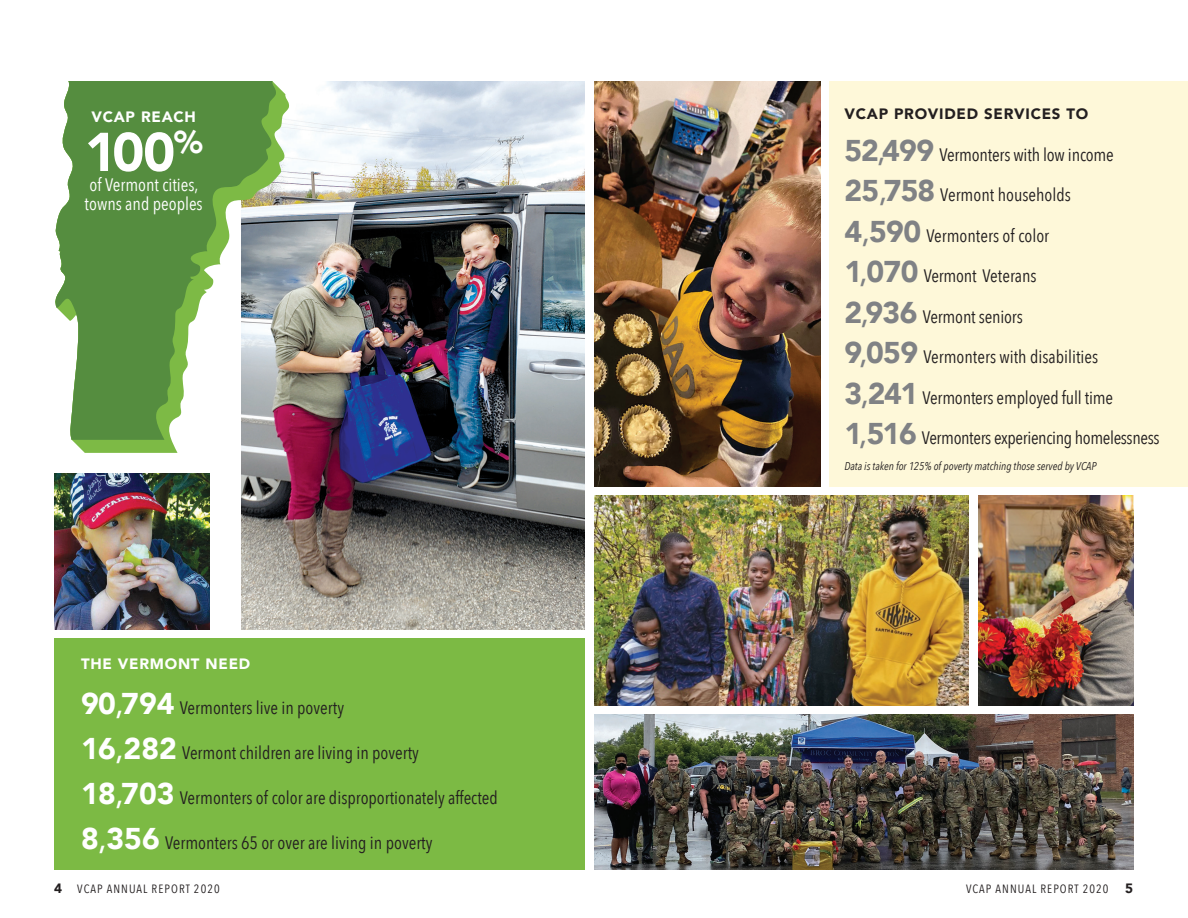
<style>
.page{position:relative;width:1188px;height:918px;background:#fff}
.page>*{position:absolute;margin:0;border:0;box-sizing:border-box;transform-origin:0 0}
.STATISTICS{font:900 54px "Avenir";color:#fff}
.STATISTICS-2{font:18px "Avenir Next Condensed";color:#231f20}
.STATISTICS-3{font:18px "Avenir Next Condensed";letter-spacing:-.02em;color:#231f20}
.STATISTICS-4{font:18px/19.5px "Avenir Next Condensed";color:#fff}
.SUBHEAD{font:900 15px "Avenir";letter-spacing:.05em;color:#fff}
.t1{font:900 15px "Avenir";letter-spacing:.05em;color:#231f20}
.t2{font:12px "Avenir Next Condensed";letter-spacing:.09em;color:#231f20}
.STATISTICS-5{font:italic 11.25px "Avenir Next Condensed";color:#231f20}
.s1{font-family:"Avenir";font-weight:900;font-size:30px;color:#fff}
.s2{font-family:"Avenir";font-weight:500;font-size:30px;color:#fff}
.s3{font-family:"Avenir";font-weight:900;font-size:30px;color:#808285}
.s4{font-family:"Avenir";font-weight:500;font-size:30px;color:#808285}
.s5{font-family:"Avenir";font-weight:900;font-size:13.5px}
</style>
<div class="page">
<img style="left:242px;top:81px;width:343px;height:548px">
<svg style="left:72px;top:81px;width:217px;height:372px"></svg>
<svg style="left:55px;top:81px;width:222px;height:359px;fill:#558d3f"></svg>
<div style="left:54px;top:638px;width:531px;height:232px;background:#7cba44"></div>
<img style="left:54px;top:473px;width:156px;height:156px">
<div style="left:830px;top:81px;width:358px;height:405px;background:#fef8d9"></div>
<img style="left:594px;top:81px;width:226px;height:405px">
<img style="left:594px;top:495px;width:375px;height:210px">
<img style="left:594px;top:714px;width:540px;height:156px">
<img style="left:978px;top:495px;width:156px;height:210px">
<p class="SUBHEAD" style="left:91px;top:103px;width:106px">VCAP REACH</p>
<p class="STATISTICS" style="left:85px;top:106px;width:119px">100<sup>%</sup></p>
<p class="STATISTICS-4" style="left:85px;top:174px;width:120px">of Vermont cities, towns and peoples</p>
<p class="SUBHEAD" style="left:81px;top:651px;width:171px">THE VERMONT NEED</p>
<p class="STATISTICS-2" style="left:81px;top:692px;width:265px"><span class="s1">90</span><span class="s2">,</span><span class="s1">794</span> Vermonters live in poverty</p>
<p class="STATISTICS-2" style="left:81px;top:737px;width:340px"><span class="s1">16</span><span class="s2">,</span><span class="s1">282</span> Vermont children are living in poverty</p>
<p class="STATISTICS-2" style="left:81px;top:782px;width:418px"><span class="s1">18</span><span class="s2">,</span><span class="s1">703</span> Vermonters of color are disproportionately affected</p>
<p class="STATISTICS-2" style="left:81px;top:827px;width:353px"><span class="s1">8</span><span class="s2">,</span><span class="s1">356</span> Vermonters 65 or over are living in poverty</p>
<p class="t1" style="left:844px;top:100px;width:245px">VCAP PROVIDED SERVICES TO</p>
<p class="STATISTICS-2" style="left:844px;top:139px;width:271px"><span class="s3">52</span><span class="s4">,</span><span class="s3">499</span> Vermonters with low income</p>
<p class="STATISTICS-2" style="left:844px;top:179px;width:228px"><span class="s3">25</span><span class="s4">,</span><span class="s3">758</span> Vermont households</p>
<p class="STATISTICS-2" style="left:844px;top:220px;width:206px"><span class="s3">4</span><span class="s4">,</span><span class="s3">590</span> Vermonters of color</p>
<p class="STATISTICS-2" style="left:844px;top:260px;width:194px"><span class="s3">1</span><span class="s4">,</span><span class="s3">070</span> Vermont Veterans</p>
<p class="STATISTICS-2" style="left:844px;top:301px;width:180px"><span class="s3">2</span><span class="s4">,</span><span class="s3">936</span> Vermont seniors</p>
<p class="STATISTICS-2" style="left:844px;top:341px;width:255px"><span class="s3">9</span><span class="s4">,</span><span class="s3">059</span> Vermonters with disabilities</p>
<p class="STATISTICS-2" style="left:844px;top:382px;width:270px"><span class="s3">3</span><span class="s4">,</span><span class="s3">241</span> Vermonters employed full time</p>
<p class="STATISTICS-3" style="left:844px;top:422px;width:317px"><span class="s3">1</span><span class="s4">,</span><span class="s3">516</span> Vermonters experiencing homelessness</p>
<p class="STATISTICS-5" style="left:844px;top:459px;width:254px">Data is taken for 125% of poverty matching those served by VCAP</p>
<p class="t2" style="left:54px;top:878px;width:167px"><span class="s5">4</span> VCAP ANNUAL REPORT 2020</p>
<p class="t2" style="left:966px;top:878px;width:168px">VCAP ANNUAL REPORT 2020 <span class="s5">5</span></p>
</div>
